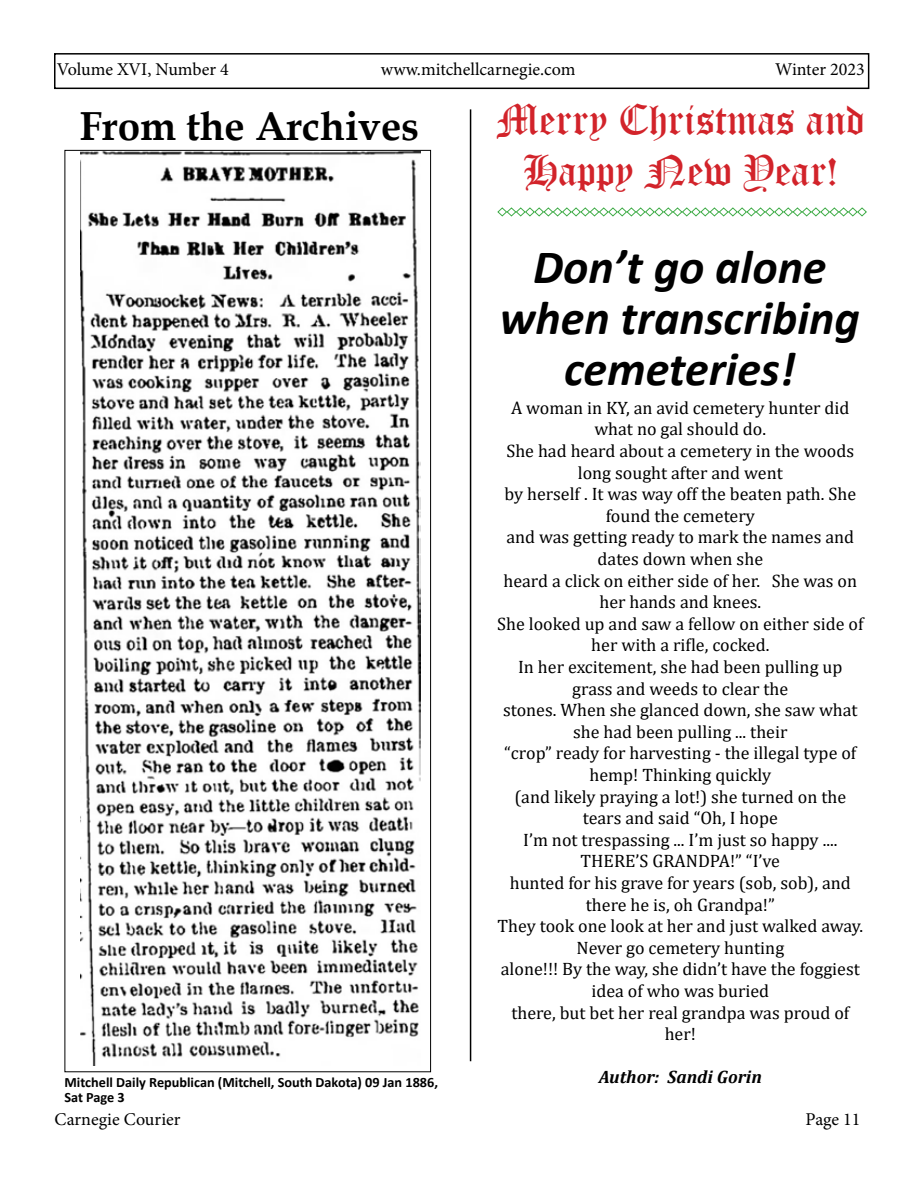
<style>
.page{position:relative;width:918px;height:1188px;background:#fff}
.page>*{position:absolute;margin:0;border:0;box-sizing:border-box;transform-origin:0 0}
.t1{font:italic 700 48px/51px "Calibri";color:#000;text-align:center}
.t2{font:42px/50.4px "Old English Text";color:#d2232a;text-align:center}
.t3{font:700 40.5px "Book Antiqua";color:#000}
.t4{font:18px/21.6px "Cambria";color:#000;text-align:center}
.t5{font:18px "Minion Pro";color:#000}
.t6{font:italic 700 18px "Cambria";color:#000}
.t7{font:700 14.25px/15px "Calibri";color:#000}
</style>
<div class="page">
<div style="left:54px;top:53px;width:815px;height:36px;border:2px solid #000"></div>
<img style="left:80px;top:152px;width:340px;height:914px">
<hr style="left:470px;top:109px;width:1px;height:952px;background:#000">
<svg style="left:497px;top:207px;width:370px;height:10px"></svg>
<p class="t5" style="left:57px;top:58px;width:173px">Volume XVI, Number 4</p>
<p class="t5" style="left:381px;top:58px;width:196px">www.mitchellcarnegie.com</p>
<p class="t5" style="left:775px;top:58px;width:91px">Winter 2023</p>
<p class="t3" style="left:79px;top:99px;width:341px">From the Archives</p>
<p class="t7" style="left:65px;top:1075px;width:375px">Mitchell Daily Republican (Mitchell, South Dakota) 09 Jan 1886,<br>Sat Page 3</p>
<p class="t2" style="left:496px;top:94px;width:370px">Merry Christmas and<br>Happy New Year!</p>
<p class="t1" style="left:500px;top:240px;width:362px">Don’t go alone when transcribing cemeteries!</p>
<p class="t4" style="left:511px;top:397px;width:340px">A woman in KY, an avid cemetery hunter did what no gal should do.</p>
<p class="t4" style="left:506px;top:440px;width:349px">She had heard about a cemetery in the woods long sought after and went</p>
<p class="t4" style="left:504px;top:483px;width:353px">by herself . It was way off the beaten path. She found the cemetery</p>
<p class="t4" style="left:506px;top:526px;width:349px">and was getting ready to mark the names and dates down when she</p>
<p class="t4" style="left:503px;top:570px;width:355px">heard a click on either side of her. She was on her hands and knees.</p>
<p class="t4" style="left:497px;top:613px;width:368px">She looked up and saw a fellow on either side of her with a rifle, cocked.</p>
<p class="t4" style="left:518px;top:656px;width:326px">In her excitement, she had been pulling up grass and weeds to clear the</p>
<p class="t4" style="left:503px;top:699px;width:356px">stones. When she glanced down, she saw what she had been pulling ... their</p>
<p class="t4" style="left:504px;top:742px;width:354px">“crop” ready for harvesting - the illegal type of hemp! Thinking quickly</p>
<p class="t4" style="left:514px;top:786px;width:333px">(and likely praying a lot!) she turned on the tears and said “Oh, I hope</p>
<p class="t4" style="left:523px;top:829px;width:316px">I’m not trespassing ... I’m just so happy ....<br>THERE’S GRANDPA!” “I’ve</p>
<p class="t4" style="left:510px;top:872px;width:343px">hunted for his grave for years (sob, sob), and there he is, oh Grandpa!”</p>
<p class="t4" style="left:497px;top:915px;width:367px">They took one look at her and just walked away.<br>Never go cemetery hunting</p>
<p class="t4" style="left:501px;top:958px;width:361px">alone!!! By the way, she didn’t have the foggiest idea of who was buried</p>
<p class="t4" style="left:511px;top:1002px;width:340px">there, but bet her real grandpa was proud of her!</p>
<p class="t6" style="left:599px;top:1064px;width:165px">Author: Sandi Gorin</p>
<p class="t5" style="left:55px;top:1107px;width:127px">Carnegie Courier</p>
<p class="t5" style="left:806px;top:1107px;width:56px">Page 11</p>
</div>
